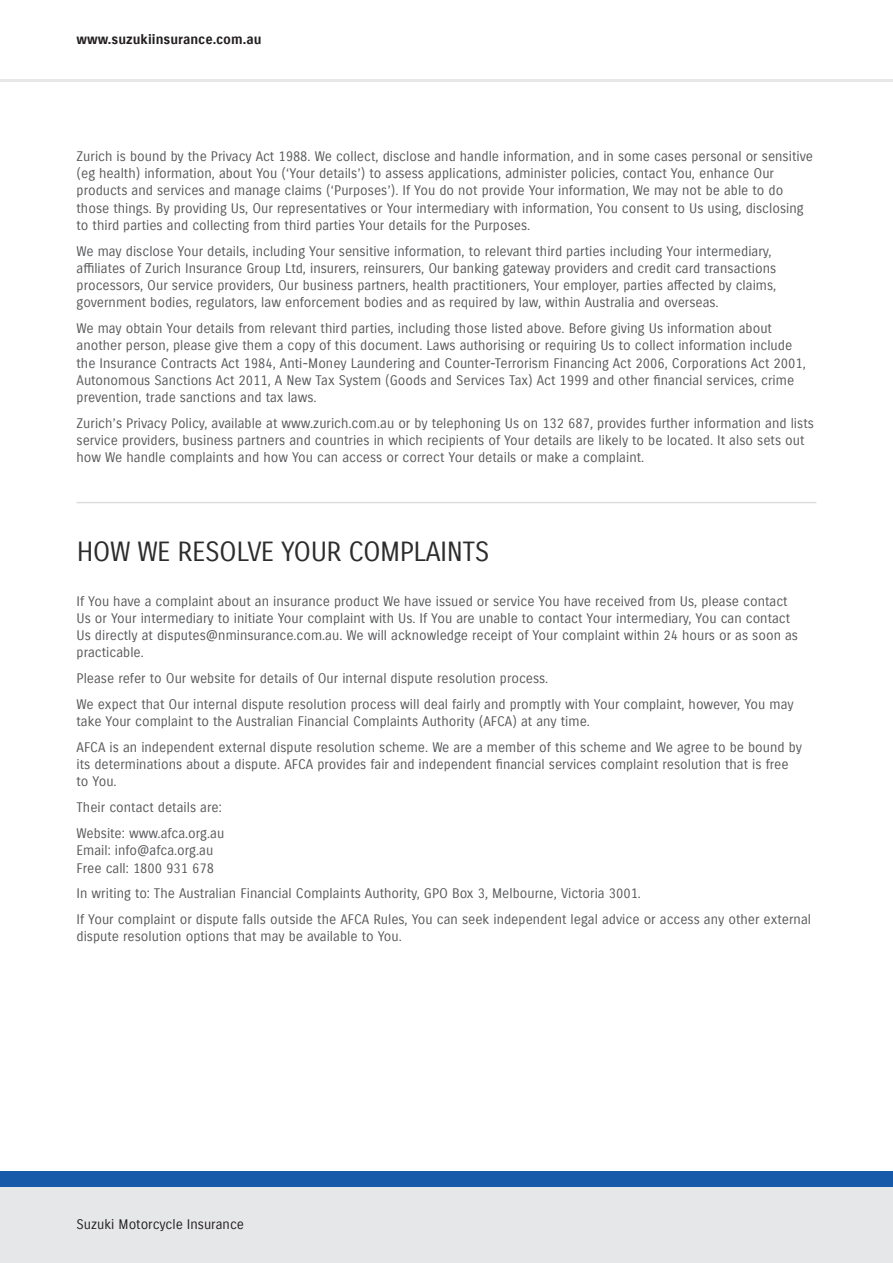
<style>
.page{position:relative;width:893px;height:1263px;background:#fff}
.page>*{position:absolute;margin:0;border:0;box-sizing:border-box;transform-origin:0 0}
.t1{font:27px "Suzuki PRO Regular";letter-spacing:-.02em;color:#2b2c2b}
.t2{font:13.5px/17.2px "Suzuki PRO Regular";color:#57585a}
.t3{font:13.5px "Suzuki PRO Bold";color:#231f20}
.t4{font:13.5px "Suzuki PRO Regular";color:#231f20}
</style>
<div class="page">
<div style="left:0;top:1186px;width:893px;height:77px;background:#e6e7e9"></div>
<hr style="left:0;top:80px;width:893px;height:2px;background:#e6e7e9">
<div style="left:0;top:1171px;width:893px;height:15px;background:#185aaa"></div>
<hr style="left:77px;top:502px;width:739px;height:1px;background:#dcdddf">
<p class="t3" style="left:77px;top:31px;width:186px">www.suzukiinsurance.com.au</p>
<p class="t2" style="left:77px;top:148px;width:738px">Zurich is bound by the Privacy Act 1988. We collect, disclose and handle information, and in some cases personal or sensitive (eg health) information, about You (‘Your details’) to assess applications, administer policies, contact You, enhance Our products and services and manage claims (‘Purposes’). If You do not provide Your information, We may not be able to do those things. By providing Us, Our representatives or Your intermediary with information, You consent to Us using, disclosing to third parties and collecting from third parties Your details for the Purposes.</p>
<p class="t2" style="left:77px;top:242px;width:701px">We may disclose Your details, including Your sensitive information, to relevant third parties including Your intermediary, affiliates of Zurich Insurance Group Ltd, insurers, reinsurers, Our banking gateway providers and credit card transactions processors, Our service providers, Our business partners, health practitioners, Your employer, parties affected by claims, government bodies, regulators, law enforcement bodies and as required by law, within Australia and overseas.</p>
<p class="t2" style="left:77px;top:320px;width:731px">We may obtain Your details from relevant third parties, including those listed above. Before giving Us information about another person, please give them a copy of this document. Laws authorising or requiring Us to collect information include the Insurance Contracts Act 1984, Anti-Money Laundering and Counter-Terrorism Financing Act 2006, Corporations Act 2001, Autonomous Sanctions Act 2011, A New Tax System (Goods and Services Tax) Act 1999 and other financial services, crime prevention, trade sanctions and tax laws.</p>
<p class="t2" style="left:77px;top:415px;width:739px">Zurich’s Privacy Policy, available at www.zurich.com.au or by telephoning Us on 132 687, provides further information and lists service providers, business partners and countries in which recipients of Your details are likely to be located. It also sets out how We handle complaints and how You can access or correct Your details or make a complaint.</p>
<h1 class="t1" style="left:77px;top:535px;width:414px">HOW WE RESOLVE YOUR COMPLAINTS</h1>
<p class="t2" style="left:77px;top:592px;width:723px">If You have a complaint about an insurance product We have issued or service You have received from Us, please contact Us or Your intermediary to initiate Your complaint with Us. If You are unable to contact Your intermediary, You can contact Us directly at disputes@nminsurance.com.au. We will acknowledge receipt of Your complaint within 24 hours or as soon as practicable.</p>
<p class="t2" style="left:77px;top:666px;width:718px;line-height:25.8px">Please refer to Our website for details of Our internal dispute resolution process.<br>We expect that Our internal dispute resolution process will deal fairly and promptly with Your complaint, however, You may</p>
<p class="t2" style="left:77px;top:709px;width:727px;line-height:25.8px">take Your complaint to the Australian Financial Complaints Authority (AFCA) at any time.<br>AFCA is an independent external dispute resolution scheme. We are a member of this scheme and We agree to be bound by</p>
<p class="t2" style="left:77px;top:756px;width:714px">its determinations about a dispute. AFCA provides fair and independent financial services complaint resolution that is free to You.</p>
<p class="t2" style="left:77px;top:795px;width:149px;line-height:25.8px">Their contact details are:<br>Website: www.afca.org.au</p>
<p class="t2" style="left:77px;top:842px;width:139px">Email: info@afca.org.au<br>Free call: 1800 931 678</p>
<p class="t2" style="left:77px;top:881px;width:736px;line-height:25.8px">In writing to: The Australian Financial Complaints Authority, GPO Box 3, Melbourne, Victoria 3001.<br>If Your complaint or dispute falls outside the AFCA Rules, You can seek independent legal advice or access any other external</p>
<p class="t2" style="left:77px;top:928px;width:327px">dispute resolution options that may be available to You.</p>
<p class="t4" style="left:77px;top:1216px;width:169px">Suzuki Motorcycle Insurance</p>
</div>
